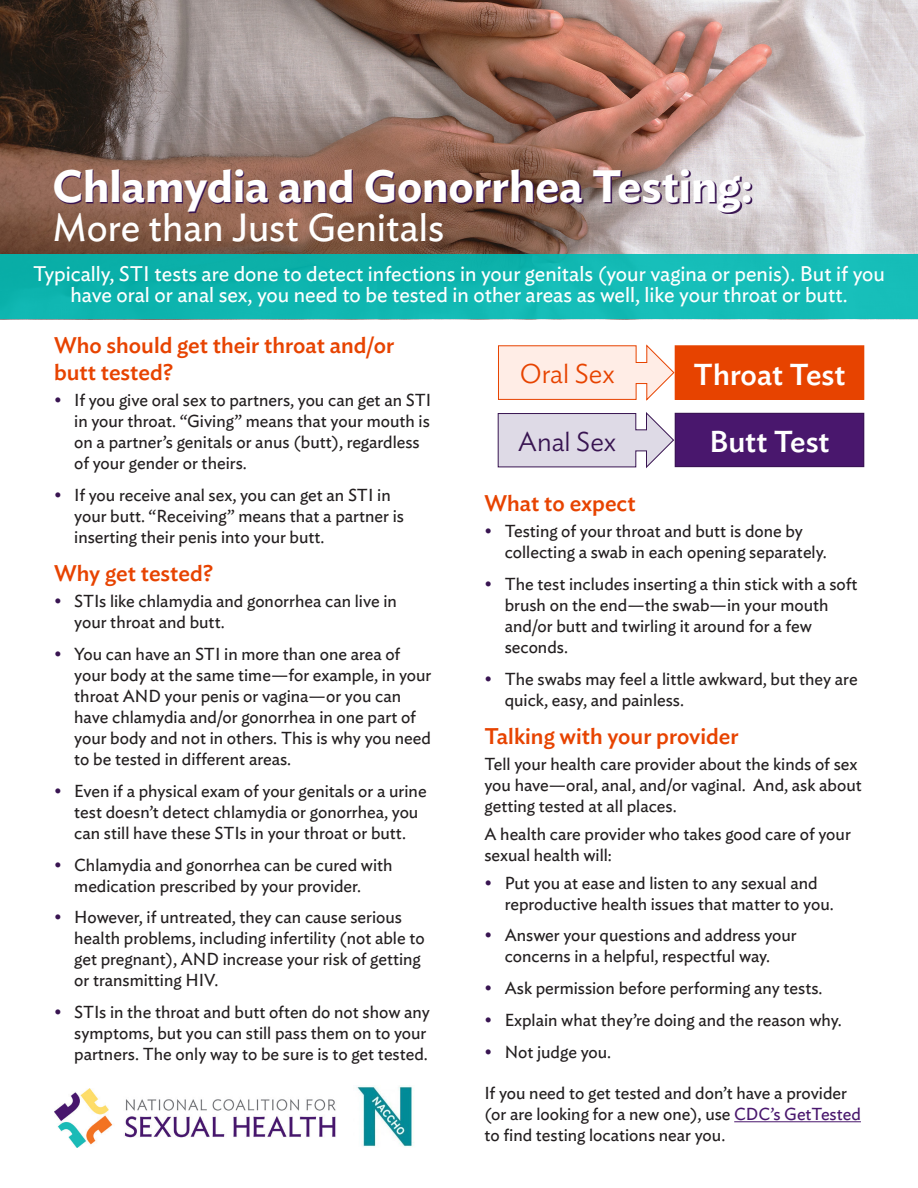
<style>
.page{position:relative;width:918px;height:1188px;background:#fff}
.page>*{position:absolute;margin:0;border:0;box-sizing:border-box;transform-origin:0 0}
.t1{font:600 45px "Ideal Sans";color:#fff}
.t2{font:39px "Ideal Sans";color:#fff}
.h2_purple{font:500 30px "Ideal Sans";color:#fff}
.h2_purple-2{font:300 27px "Ideal Sans";color:#381451}
.h2_purple-3{font:300 27px "Ideal Sans";color:#e74300}
.h2_purple-4{font:500 22.5px/27px "Ideal Sans";color:#e74300}
.t3{font:21px/21px "Ideal Sans";color:#fff;text-align:center}
.t4{font:17.25px/21px "Ideal Sans";color:#231f20}
.s1{color:#381451}
.s2{color:#49176d}
</style>
<div class="page">
<img style="left:54px;top:1088px;width:282px;height:60px">
<img style="left:357px;top:1085px;width:57px;height:62px">
<div style="left:675px;top:413px;width:189px;height:54px;background:#49176d"></div>
<div style="left:675px;top:413px;width:189px;height:54px;border:1px solid #381451"></div>
<svg style="left:497px;top:412px;width:177px;height:56px;background:#dad5e1"></svg>
<div style="left:675px;top:346px;width:189px;height:53px;background:#e74300"></div>
<div style="left:675px;top:346px;width:189px;height:54px;border:1px solid #e74300"></div>
<svg style="left:498px;top:345px;width:177px;height:55px;background:#fde5dc"></svg>
<hr style="left:734px;top:1121px;width:127px;height:1px;background:#49176d">
<img style="left:0;top:0;width:918px;height:254px">
<div style="left:0;top:254px;width:918px;height:65px;background:#11b7b2"></div>
<svg style="left:56px;top:170px;width:696px;height:44px;background:#7a565f"></svg>
<p class="t1" style="left:52px;top:151px;width:702px">Chlamydia and Gonorrhea Testing:</p>
<p class="t2" style="left:52px;top:198px;width:393px">More than Just Genitals</p>
<p class="t3" style="left:33px;top:262px;width:853px">Typically, STI tests are done to detect infections in your genitals (your vagina or penis). But if you have oral or anal sex, you need to be tested in other areas as well, like your throat or butt.</p>
<p class="h2_purple-4" style="left:54px;top:330px;width:342px">Who should get their throat and/or butt tested?</p>
<p class="t4" style="left:74px;top:388px;width:359px;text-indent:-20px"><span class="s1">•</span> If you give oral sex to partners, you can get an STI in your throat. “Giving” means that your mouth is on a partner’s genitals or anus (butt), regardless of your gender or theirs.</p>
<p class="t4" style="left:74px;top:483px;width:331px;text-indent:-20px"><span class="s1">•</span> If you receive anal sex, you can get an STI in your butt. “Receiving” means that a partner is inserting their penis into your butt.</p>
<p class="h2_purple-4" style="left:54px;top:558px;width:161px">Why get tested?</p>
<p class="t4" style="left:74px;top:589px;width:324px;text-indent:-20px"><span class="s1">•</span> STIs like chlamydia and gonorrhea can live in your throat and butt.</p>
<p class="t4" style="left:74px;top:642px;width:359px;text-indent:-20px"><span class="s1">•</span> You can have an STI in more than one area of your body at the same time—for example, in your throat AND your penis or vagina—or you can have chlamydia and/or gonorrhea in one part of your body and not in others. This is why you need to be tested in different areas.</p>
<p class="t4" style="left:74px;top:779px;width:354px;text-indent:-20px"><span class="s1">•</span> Even if a physical exam of your genitals or a urine test doesn’t detect chlamydia or gonorrhea, you can still have these STIs in your throat or butt.</p>
<p class="t4" style="left:74px;top:853px;width:320px;text-indent:-20px"><span class="s1">•</span> Chlamydia and gonorrhea can be cured with medication prescribed by your provider.</p>
<p class="t4" style="left:74px;top:906px;width:352px;text-indent:-20px"><span class="s1">•</span> However, if untreated, they can cause serious health problems, including infertility (not able to get pregnant), AND increase your risk of getting or transmitting HIV.</p>
<p class="t4" style="left:74px;top:1000px;width:357px;text-indent:-20px"><span class="s1">•</span> STIs in the throat and butt often do not show any symptoms, but you can still pass them on to your partners. The only way to be sure is to get tested.</p>
<p class="h2_purple-3" style="left:520px;top:353px;width:96px">Oral Sex</p>
<p class="h2_purple-2" style="left:518px;top:421px;width:99px">Anal Sex</p>
<p class="h2_purple" style="left:694px;top:351px;width:153px">Throat Test</p>
<p class="h2_purple" style="left:709px;top:418px;width:122px">Butt Test</p>
<p class="h2_purple-4" style="left:484px;top:488px;width:153px">What to expect</p>
<p class="t4" style="left:505px;top:519px;width:324px;text-indent:-20px"><span class="s1">•</span> Testing of your throat and butt is done by collecting a swab in each opening separately.</p>
<p class="t4" style="left:505px;top:572px;width:354px;text-indent:-20px"><span class="s1">•</span> The test includes inserting a thin stick with a soft brush on the end—the swab—in your mouth and/or butt and twirling it around for a few seconds.</p>
<p class="t4" style="left:505px;top:667px;width:354px;text-indent:-20px"><span class="s1">•</span> The swabs may feel a little awkward, but they are quick, easy, and painless.</p>
<p class="h2_purple-4" style="left:484px;top:721px;width:256px">Talking with your provider</p>
<p class="t4" style="left:484px;top:752px;width:379px">Tell your health care provider about the kinds of sex you have—oral, anal, and/or vaginal. And, ask about getting tested at all places.</p>
<p class="t4" style="left:484px;top:822px;width:368px">A health care provider who takes good care of your sexual health will:</p>
<p class="t4" style="left:505px;top:871px;width:331px;text-indent:-20px"><span class="s1">•</span> Put you at ease and listen to any sexual and reproductive health issues that matter to you.</p>
<p class="t4" style="left:484px;top:924px;width:314px;text-align:center"><span class="s1">•</span> Answer your questions and address your concerns in a helpful, respectful way.</p>
<p class="t4" style="left:484px;top:976px;width:340px"><span class="s1">•</span> Ask permission before performing any tests.</p>
<p class="t4" style="left:484px;top:1008px;width:359px"><span class="s1">•</span> Explain what they’re doing and the reason why.</p>
<p class="t4" style="left:484px;top:1040px;width:128px"><span class="s1">•</span> Not judge you.</p>
<p class="t4" style="left:484px;top:1081px;width:378px">If you need to get tested and don’t have a provider (or are looking for a new one), use <span class="s2">CDC’s GetTested </span>to find testing locations near you.</p>
</div>
